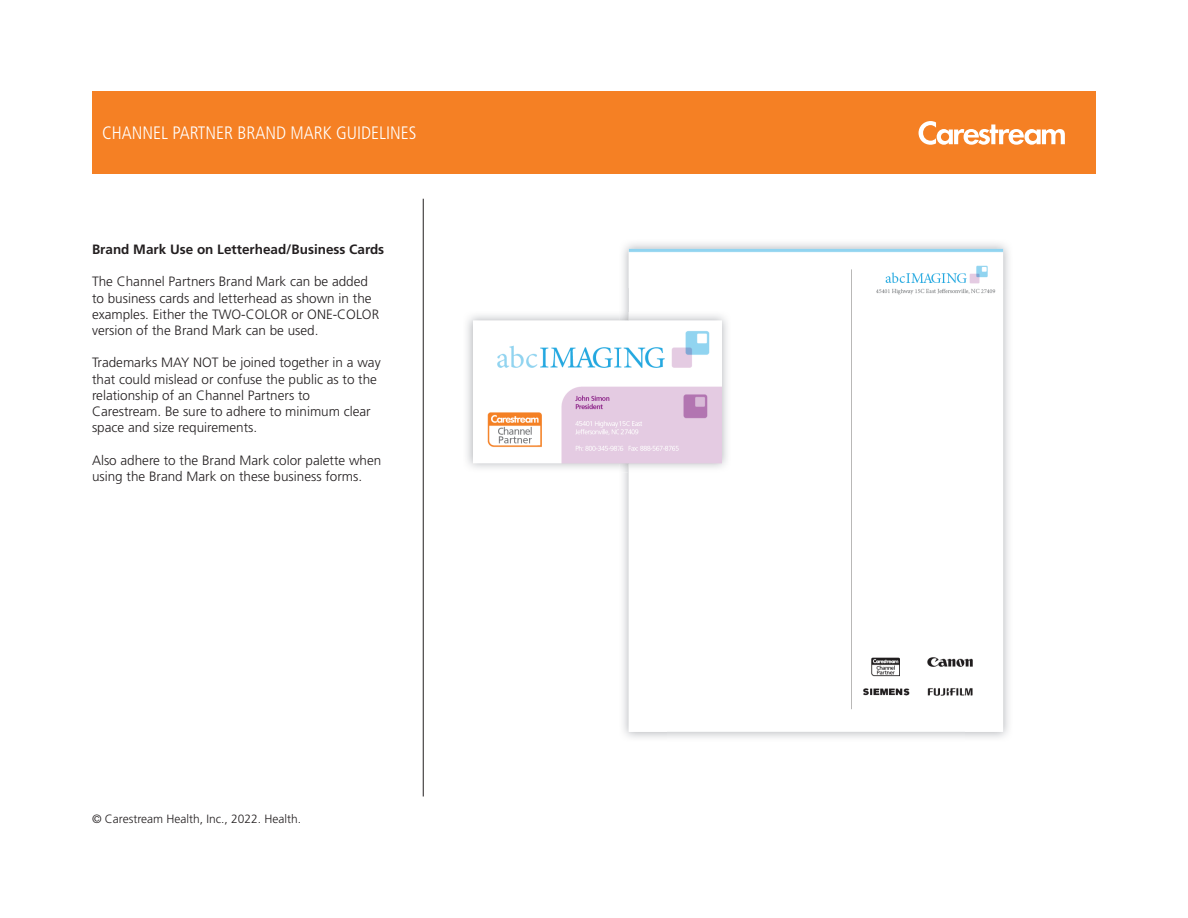
<style>
.page{position:relative;width:1188px;height:918px;background:#fff}
.page>*{position:absolute;margin:0;border:0;box-sizing:border-box;transform-origin:0 0}
.t1{font:300 condensed 18px "Frutiger LT Std";color:#fff}
.t2{font:300 13.5px/16.2px "Frutiger LT Std";color:#231f20}
.t3{font:700 13.5px "Frutiger LT Std";color:#231f20}
.t4{font:300 12px "Frutiger LT Std";color:#231f20}
</style>
<div class="page">
<div style="left:92px;top:92px;width:1004px;height:82px;background:#f58024"></div>
<svg style="left:919px;top:121px;width:146px;height:24px"></svg>
<hr style="left:423px;top:199px;width:1px;height:597px;background:#231f20">
<img style="left:623px;top:243px;width:386px;height:46px">
<img style="left:623px;top:472px;width:45px;height:266px">
<img style="left:629px;top:249px;width:374px;height:483px">
<img style="left:467px;top:311px;width:264px;height:161px">
<img style="left:473px;top:321px;width:248px;height:142px">
<h1 class="t1" style="left:102px;top:123px;width:316px">CHANNEL PARTNER BRAND MARK GUIDELINES</h1>
<p class="t3" style="left:92px;top:241px;width:294px">Brand Mark Use on Letterhead/Business Cards</p>
<p class="t2" style="left:92px;top:274px;width:289px">The Channel Partners Brand Mark can be added to business cards and letterhead as shown in the examples. Either the TWO-COLOR or ONE-COLOR version of the Brand Mark can be used.</p>
<p class="t2" style="left:92px;top:355px;width:290px">Trademarks MAY NOT be joined together in a way that could mislead or confuse the public as to the relationship of an Channel Partners to Carestream. Be sure to adhere to minimum clear space and size requirements.</p>
<p class="t2" style="left:92px;top:452px;width:291px">Also adhere to the Brand Mark color palette when using the Brand Mark on these business forms.</p>
<p class="t4" style="left:92px;top:812px;width:211px">© Carestream Health, Inc., 2022. Health.</p>
</div>
